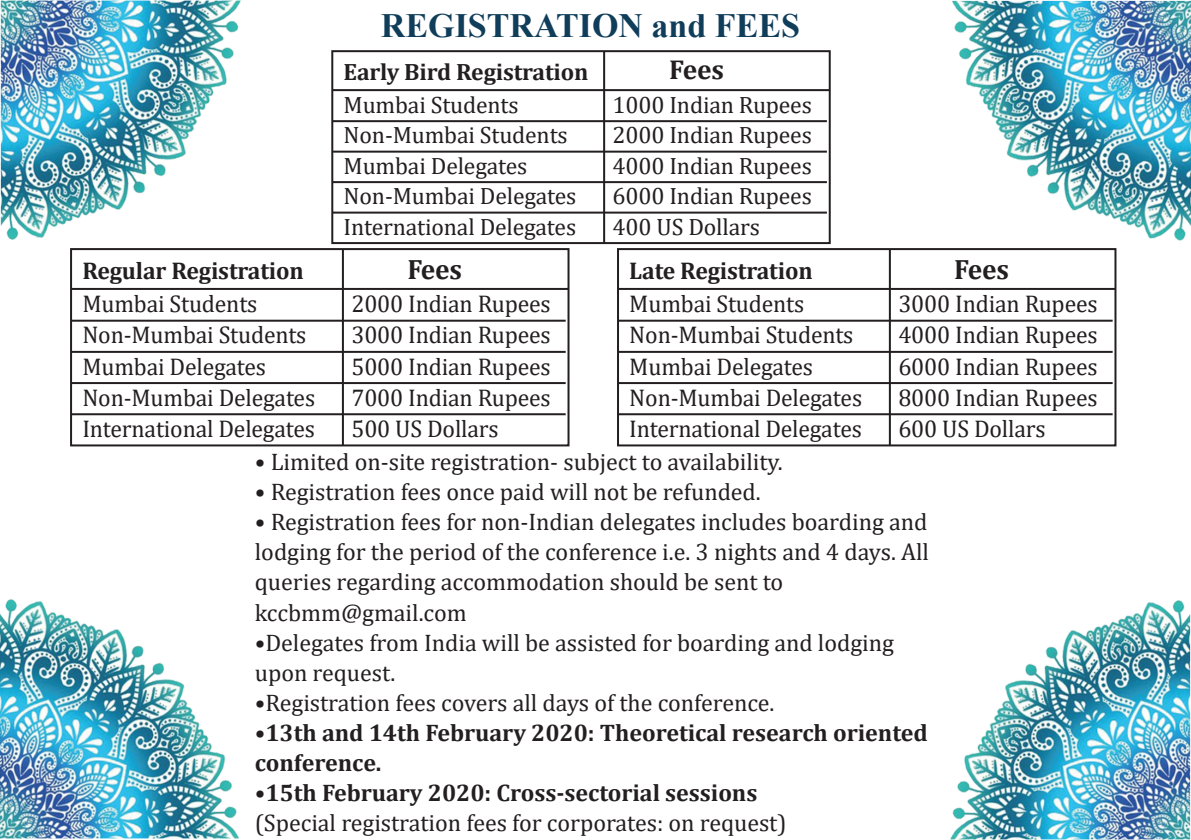
<style>
.page{position:relative;width:1191px;height:840px;background:#fff}
.page>*{position:absolute;margin:0;border:0;box-sizing:border-box;transform-origin:0 0}
.t1{font:700 34px "Times New Roman";color:#0f3d5a}
.t2{font:700 28px "Cambria";letter-spacing:-.005em;color:#231f20}
.t3{font:700 27.4px "Cambria";color:#231f20}
.t4{font:24.2px/31.2px "Cambria";letter-spacing:-.005em;color:#231f20;text-align:justify}
.t5{font:700 24.2px "Cambria";letter-spacing:-.005em;color:#231f20}
.t6{font:24px/30px "Cambria";color:#231f20}
.t7{font:700 24px/30px "Cambria";color:#231f20}
.t8{font:23.6px/30.4px "Cambria";letter-spacing:-.005em;color:#231f20;text-align:justify}
.t9{font:700 23.6px "Cambria";letter-spacing:-.005em;color:#231f20}
.s1{font-weight:400}
</style>
<div class="page">
<img style="left:0;top:0;width:241px;height:240px">
<img style="left:952px;top:0;width:239px;height:241px">
<img style="left:0;top:599px;width:239px;height:240px">
<img style="left:950px;top:600px;width:240px;height:239px">
<div style="left:331px;top:50px;width:499px;height:194px;border:2px solid #231f20"></div>
<hr style="left:332px;top:89px;width:497px;height:2px;background:#231f20">
<hr style="left:332px;top:120px;width:495px;height:2px;background:#231f20">
<hr style="left:332px;top:150px;width:495px;height:2px;background:#231f20">
<hr style="left:332px;top:181px;width:495px;height:2px;background:#231f20">
<hr style="left:332px;top:211px;width:495px;height:2px;background:#231f20">
<hr style="left:603px;top:51px;width:2px;height:192px;background:#231f20">
<div style="left:70px;top:248px;width:499px;height:198px;border:2px solid #231f20"></div>
<hr style="left:71px;top:288px;width:497px;height:2px;background:#231f20">
<hr style="left:71px;top:319px;width:494px;height:2px;background:#231f20">
<hr style="left:71px;top:350px;width:494px;height:2px;background:#231f20">
<hr style="left:71px;top:382px;width:494px;height:2px;background:#231f20">
<hr style="left:71px;top:413px;width:494px;height:2px;background:#231f20">
<hr style="left:342px;top:249px;width:2px;height:196px;background:#231f20">
<div style="left:617px;top:248px;width:499px;height:198px;border:2px solid #231f20"></div>
<hr style="left:618px;top:288px;width:497px;height:2px;background:#231f20">
<hr style="left:618px;top:319px;width:494px;height:2px;background:#231f20">
<hr style="left:618px;top:350px;width:494px;height:2px;background:#231f20">
<hr style="left:618px;top:382px;width:494px;height:2px;background:#231f20">
<hr style="left:618px;top:413px;width:494px;height:2px;background:#231f20">
<hr style="left:889px;top:249px;width:2px;height:196px;background:#231f20">
<h1 class="t1" style="left:381px;top:1px;width:420px">REGISTRATION and FEES</h1>
<p class="t9" style="left:343px;top:55px;width:246px">Early Bird Registration</p>
<p class="t3" style="left:669px;top:50px;width:56px">Fees</p>
<p class="t8" style="left:343px;top:89px;width:176px">Mumbai Students</p>
<p class="t8" style="left:612px;top:89px;width:201px">1000 Indian Rupees 2000 Indian Rupees 4000 Indian Rupees 6000 Indian Rupees 400 US Dollars</p>
<p class="t8" style="left:343px;top:120px;width:234px;text-align:left">Non-Mumbai Students<br>Mumbai Delegates<br>Non-Mumbai Delegates<br>International Delegates</p>
<p class="t5" style="left:82px;top:253px;width:223px">Regular Registration</p>
<p class="t2" style="left:407px;top:250px;width:56px">Fees</p>
<p class="t4" style="left:82px;top:288px;width:176px">Mumbai Students</p>
<p class="t4" style="left:351px;top:288px;width:201px">2000 Indian Rupees 3000 Indian Rupees 5000 Indian Rupees 7000 Indian Rupees 500 US Dollars</p>
<p class="t5" style="left:629px;top:253px;width:185px">Late Registration</p>
<p class="t2" style="left:954px;top:250px;width:56px">Fees</p>
<p class="t4" style="left:629px;top:288px;width:176px">Mumbai Students</p>
<p class="t4" style="left:898px;top:288px;width:201px">3000 Indian Rupees 4000 Indian Rupees 6000 Indian Rupees 8000 Indian Rupees 600 US Dollars</p>
<p class="t4" style="left:82px;top:319px;width:234px;text-align:left">Non-Mumbai Students<br>Mumbai Delegates<br>Non-Mumbai Delegates<br>International Delegates</p>
<p class="t4" style="left:629px;top:319px;width:234px;text-align:left">Non-Mumbai Students<br>Mumbai Delegates<br>Non-Mumbai Delegates<br>International Delegates</p>
<p class="t6" style="left:255px;top:447px;width:529px">• Limited on-site registration- subject to availability.</p>
<p class="t6" style="left:255px;top:477px;width:507px">• Registration fees once paid will not be refunded.</p>
<p class="t6" style="left:255px;top:507px;width:675px">• Registration fees for non-Indian delegates includes boarding and lodging for the period of the conference i.e. 3 nights and 4 days. All queries regarding accommodation should be sent to kccbmm@gmail.com</p>
<p class="t6" style="left:255px;top:627px;width:640px">•Delegates from India will be assisted for boarding and lodging upon request.</p>
<p class="t6" style="left:255px;top:687px;width:521px">•Registration fees covers all days of the conference.</p>
<p class="t7" style="left:255px;top:716px;width:674px"><span class="s1">•</span>13th and 14th February 2020: Theoretical research oriented conference.</p>
<p class="t7" style="left:255px;top:776px;width:504px">•15th February 2020: Cross-sectorial sessions</p>
<p class="t6" style="left:255px;top:807px;width:533px">(Special registration fees for corporates: on request)</p>
</div>
